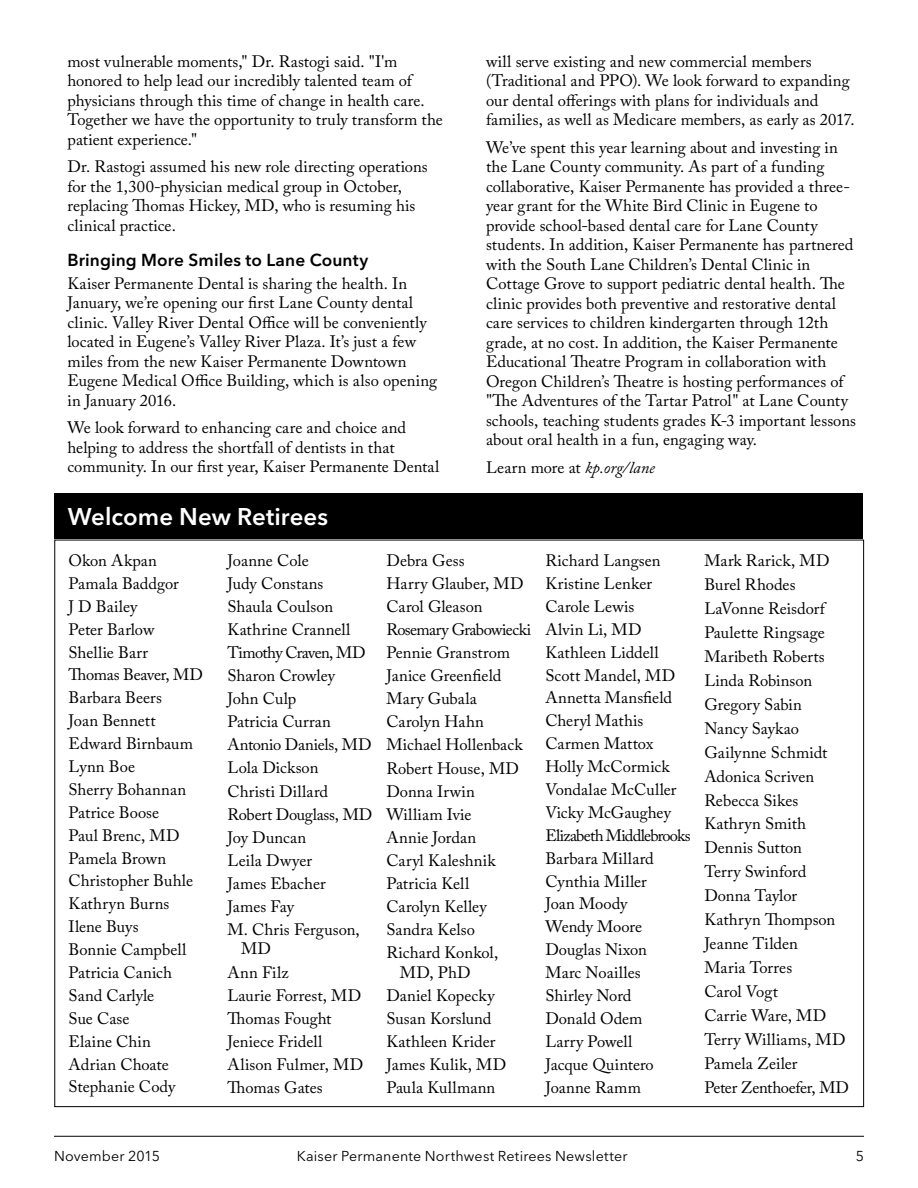
<style>
.page{position:relative;width:918px;height:1188px;background:#fff}
.page>*{position:absolute;margin:0;border:0;box-sizing:border-box;transform-origin:0 0}
.t1{font:600 24px "Avenir Next LT Pro";letter-spacing:.005em;color:#fff}
.t2{font:600 17.25px "Avenir Next LT Pro";letter-spacing:.005em;color:#000}
.t3{font:16.5px/23px "Adobe Caslon Pro";color:#000}
.t4{font:14.25px "Avenir Next LT Pro";letter-spacing:.01em;color:#000}
.s1{font-style:italic}
</style>
<div class="page">
<hr style="left:54px;top:1136px;width:810px;height:1px;background:#000">
<div style="left:54px;top:494px;width:809px;height:45px;background:#000"></div>
<p class="t3" style="left:68px;top:51px;width:377px;line-height:19.5px">most vulnerable moments," Dr. Rastogi said. "I'm honored to help lead our incredibly talented team of physicians through this time of change in health care.<br>Together we have the opportunity to truly transform the patient experience."</p>
<p class="t3" style="left:68px;top:157px;width:362px;line-height:19.5px">Dr. Rastogi assumed his new role directing operations for the 1,300-physician medical group in October, replacing Thomas Hickey, MD, who is resuming his clinical practice.</p>
<p class="t2" style="left:68px;top:249px;width:302px">Bringing More Smiles to Lane County</p>
<p class="t3" style="left:68px;top:273px;width:371px;line-height:19.5px">Kaiser Permanente Dental is sharing the health. In January, we’re opening our first Lane County dental clinic. Valley River Dental Office will be conveniently located in Eugene’s Valley River Plaza. It’s just a few miles from the new Kaiser Permanente Downtown Eugene Medical Office Building, which is also opening in January 2016.</p>
<p class="t3" style="left:68px;top:418px;width:373px;line-height:19.5px">We look forward to enhancing care and choice and helping to address the shortfall of dentists in that community. In our first year, Kaiser Permanente Dental</p>
<p class="t3" style="left:486px;top:51px;width:370px;line-height:19.5px">will serve existing and new commercial members (Traditional and PPO). We look forward to expanding our dental offerings with plans for individuals and families, as well as Medicare members, as early as 2017.</p>
<p class="t3" style="left:486px;top:137px;width:371px;line-height:19.5px">We’ve spent this year learning about and investing in the Lane County community. As part of a funding collaborative, Kaiser Permanente has provided a three&shy;year grant for the White Bird Clinic in Eugene to provide school-based dental care for Lane County students. In addition, Kaiser Permanente has partnered with the South Lane Children’s Dental Clinic in Cottage Grove to support pediatric dental health. The clinic provides both preventive and restorative dental care services to children kindergarten through 12th grade, at no cost. In addition, the Kaiser Permanente Educational Theatre Program in collaboration with Oregon Children’s Theatre is hosting performances of "The Adventures of the Tartar Patrol" at Lane County schools, teaching students grades K-3 important lessons about oral health in a fun, engaging way.</p>
<p class="t3" style="left:486px;top:456px;width:171px">Learn more at <span class="s1">kp.org/lane</span></p>
<h1 class="t1" style="left:68px;top:503px;width:262px">Welcome New Retirees</h1>
<p class="t3" style="left:69px;top:549px;width:136px">Okon Akpan<br>Pamala Baddgor<br>J D Bailey<br>Peter Barlow<br>Shellie Barr<br>Thomas Beaver, MD<br>Barbara Beers<br>Joan Bennett<br>Edward Birnbaum<br>Lynn Boe<br>Sherry Bohannan<br>Patrice Boose<br>Paul Brenc, MD<br>Pamela Brown<br>Christopher Buhle<br>Kathryn Burns<br>Ilene Buys<br>Bonnie Campbell<br>Patricia Canich<br>Sand Carlyle<br>Sue Case<br>Elaine Chin<br>Adrian Choate<br>Stephanie Cody</p>
<p class="t3" style="left:228px;top:549px;width:146px">Joanne Cole<br>Judy Constans<br>Shaula Coulson<br>Kathrine Crannell<br>Timothy Craven, MD<br>Sharon Crowley<br>John Culp<br>Patricia Curran<br>Antonio Daniels, MD<br>Lola Dickson<br>Christi Dillard<br>Robert Douglass, MD<br>Joy Duncan<br>Leila Dwyer<br>James Ebacher<br>James Fay<br>M. Chris Ferguson,</p>
<p class="t3" style="left:228px;top:937px;width:137px;text-indent:13px">MD<br>Ann Filz<br>Laurie Forrest, MD<br>Thomas Fought<br>Jeniece Fridell<br>Alison Fulmer, MD<br>Thomas Gates</p>
<p class="t3" style="left:386px;top:549px;width:146px">Debra Gess<br>Harry Glauber, MD<br>Carol Gleason<br>Rosemary Grabowiecki<br>Pennie Granstrom<br>Janice Greenfield<br>Mary Gubala<br>Carolyn Hahn<br>Michael Hollenback<br>Robert House, MD<br>Donna Irwin<br>William Ivie<br>Annie Jordan<br>Caryl Kaleshnik<br>Patricia Kell<br>Carolyn Kelley<br>Sandra Kelso<br>Richard Konkol,</p>
<p class="t3" style="left:386px;top:960px;width:121px;text-indent:13px">MD, PhD<br>Daniel Kopecky<br>Susan Korslund<br>Kathleen Krider<br>James Kulik, MD<br>Paula Kullmann</p>
<p class="t3" style="left:545px;top:549px;width:147px">Richard Langsen<br>Kristine Lenker<br>Carole Lewis<br>Alvin Li, MD<br>Kathleen Liddell<br>Scott Mandel, MD<br>Annetta Mansfield<br>Cheryl Mathis<br>Carmen Mattox<br>Holly McCormick<br>Vondalae McCuller<br>Vicky McGaughey<br>Elizabeth Middlebrooks<br>Barbara Millard<br>Cynthia Miller<br>Joan Moody<br>Wendy Moore<br>Douglas Nixon<br>Marc Noailles<br>Shirley Nord<br>Donald Odem<br>Larry Powell<br>Jacque Quintero<br>Joanne Ramm</p>
<p class="t3" style="left:704px;top:548px;width:146px;line-height:24px">Mark Rarick, MD<br>Burel Rhodes<br>LaVonne Reisdorf<br>Paulette Ringsage<br>Maribeth Roberts<br>Linda Robinson<br>Gregory Sabin<br>Nancy Saykao<br>Gailynne Schmidt<br>Adonica Scriven<br>Rebecca Sikes<br>Kathryn Smith<br>Dennis Sutton<br>Terry Swinford<br>Donna Taylor<br>Kathryn Thompson<br>Jeanne Tilden<br>Maria Torres<br>Carol Vogt<br>Carrie Ware, MD<br>Terry Williams, MD<br>Pamela Zeiler<br>Peter Zenthoefer, MD</p>
<p class="t4" style="left:54px;top:1147px;width:108px">November 2015</p>
<p class="t4" style="left:297px;top:1147px;width:332px">Kaiser Permanente Northwest Retirees Newsletter</p>
<p class="t4" style="left:856px;top:1147px;width:10px">5</p>
</div>
